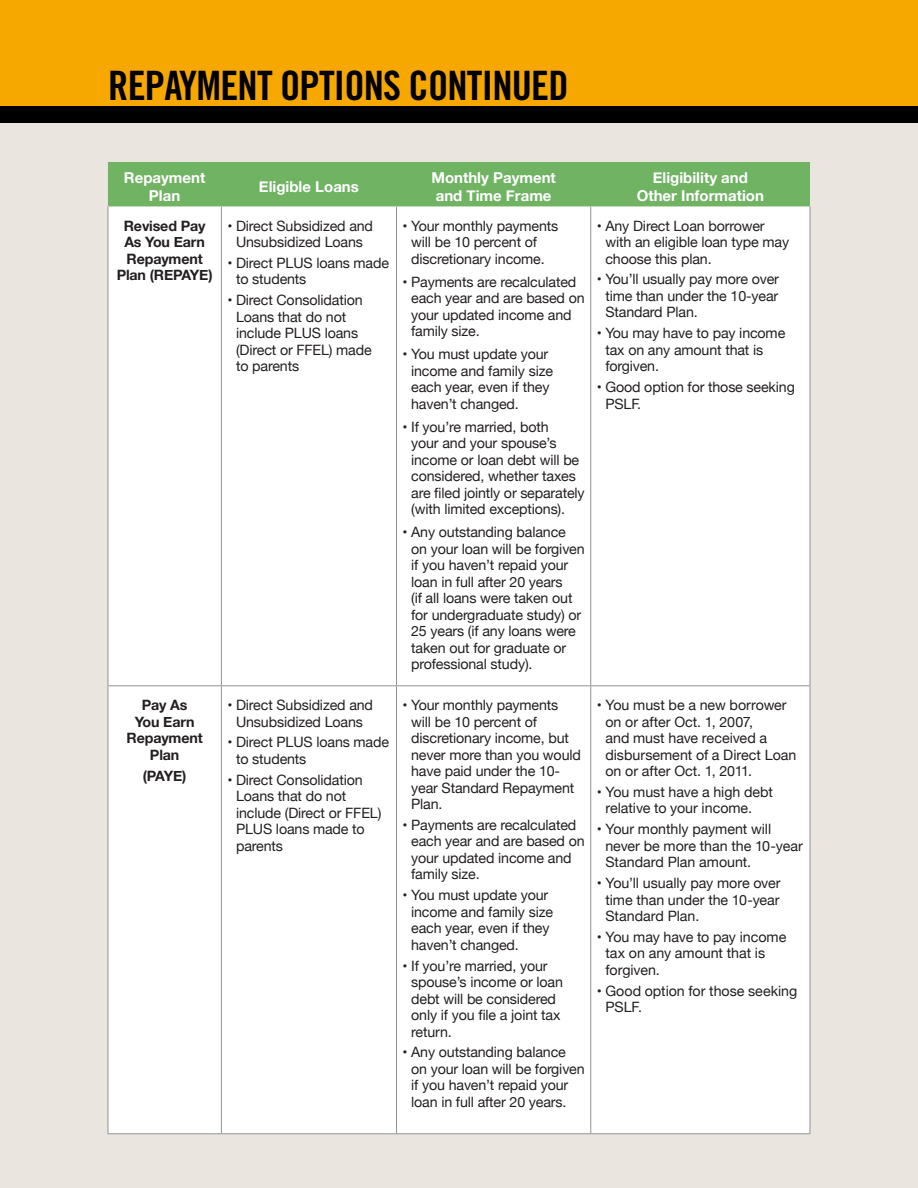
<style>
.page{position:relative;width:918px;height:1188px;background:#fff}
.page>*{position:absolute;margin:0;border:0;box-sizing:border-box;transform-origin:0 0}
.t1{font:40.5px "Trade Gothic LT Std Bd Cn 20";letter-spacing:-.02em;color:#000}
.t2{font:700 15px/18px "Helvetica Neue";color:#fff;text-align:center}
.t3{font:14.25px/16.5px "Helvetica Neue";letter-spacing:-.01em;color:#231f20}
.t4{font:700 14.25px/16.5px "Helvetica Neue";letter-spacing:-.01em;color:#231f20;text-align:center}
</style>
<div class="page">
<div style="left:0;top:116px;width:918px;height:1072px;background:#eae6df"></div>
<div style="left:0;top:0;width:918px;height:118px;background:#f6a800"></div>
<div style="left:0;top:106px;width:918px;height:17px;background:#000"></div>
<div style="left:108px;top:162px;width:702px;height:45px;background:#6fb363"></div>
<div style="left:109px;top:207px;width:701px;height:926px;background:#fff"></div>
<hr style="left:108px;top:207px;width:1px;height:478px;background:#919295">
<hr style="left:221px;top:207px;width:1px;height:478px;background:#919295">
<hr style="left:396px;top:207px;width:1px;height:478px;background:#919295">
<hr style="left:590px;top:207px;width:1px;height:478px;background:#919295">
<hr style="left:810px;top:207px;width:1px;height:478px;background:#919295">
<hr style="left:108px;top:685px;width:113px;height:1px;background:#919295">
<hr style="left:108px;top:686px;width:1px;height:447px;background:#919295">
<hr style="left:221px;top:685px;width:176px;height:1px;background:#919295">
<hr style="left:221px;top:686px;width:1px;height:447px;background:#919295">
<hr style="left:397px;top:685px;width:194px;height:1px;background:#919295">
<hr style="left:396px;top:686px;width:1px;height:447px;background:#919295">
<hr style="left:591px;top:685px;width:219px;height:1px;background:#919295">
<hr style="left:590px;top:686px;width:1px;height:447px;background:#919295">
<hr style="left:810px;top:686px;width:1px;height:447px;background:#919295">
<hr style="left:108px;top:1133px;width:113px;height:1px;background:#919295">
<hr style="left:221px;top:1133px;width:176px;height:1px;background:#919295">
<hr style="left:397px;top:1133px;width:194px;height:1px;background:#919295">
<hr style="left:591px;top:1133px;width:219px;height:1px;background:#919295">
<p class="t1" style="left:108px;top:61px;width:462px">REPAYMENT OPTIONS CONTINUED</p>
<p class="t2" style="left:124px;top:169px;width:83px">Repayment<br>Plan</p>
<p class="t2" style="left:259px;top:178px;width:101px">Eligible Loans</p>
<p class="t2" style="left:431px;top:169px;width:126px;text-align:left">Monthly Payment and Time Frame</p>
<p class="t2" style="left:637px;top:169px;width:129px">Eligibility and<br>Other Information</p>
<p class="t4" style="left:117px;top:218px;width:97px">Revised Pay<br>As You Earn<br>Repayment<br>Plan (REPAYE)</p>
<p class="t3" style="left:227px;top:218px;width:147px;text-align:center">• Direct Subsidized and<br>Unsubsidized Loans</p>
<p class="t3" style="left:411px;top:218px;width:149px;text-indent:-9px">• Your monthly payments will be 10 percent of discretionary income.</p>
<p class="t3" style="left:411px;top:274px;width:175px;text-indent:-9px">• Payments are recalculated each year and are based on your updated income and family size.</p>
<p class="t3" style="left:411px;top:347px;width:143px;text-indent:-9px">• You must update your income and family size each year, even if they haven’t changed.</p>
<p class="t3" style="left:411px;top:419px;width:175px;text-indent:-9px">• If you’re married, both<br>your and your spouse’s income or loan debt will be considered, whether taxes are filed jointly or separately (with limited exceptions).</p>
<p class="t3" style="left:411px;top:525px;width:175px;text-indent:-9px">• Any outstanding balance on your loan will be forgiven if you haven’t repaid your loan in full after 20 years<br>(if all loans were taken out for undergraduate study) or<br>25 years (if any loans were taken out for graduate or professional study).</p>
<p class="t3" style="left:605px;top:218px;width:185px;text-indent:-9px">• Any Direct Loan borrower with an eligible loan type may choose this plan.</p>
<p class="t3" style="left:605px;top:272px;width:175px;text-align:justify;text-indent:-9px">• You’ll usually pay more over time than under the 10-year Standard Plan.</p>
<p class="t3" style="left:605px;top:326px;width:181px;text-indent:-9px">• You may have to pay income tax on any amount that is forgiven.</p>
<p class="t3" style="left:605px;top:380px;width:191px;text-indent:-9px">• Good option for those seeking<br>PSLF.</p>
<p class="t3" style="left:236px;top:255px;width:155px;text-indent:-9px">• Direct PLUS loans made to students</p>
<p class="t3" style="left:236px;top:293px;width:137px;text-indent:-9px">• Direct Consolidation<br>Loans that do not include PLUS loans (Direct or FFEL) made to parents</p>
<p class="t4" style="left:127px;top:698px;width:78px">Pay As<br>You Earn<br>Repayment<br>Plan</p>
<p class="t4" style="left:143px;top:768px;width:45px">(PAYE)</p>
<p class="t3" style="left:227px;top:698px;width:147px;text-align:center">• Direct Subsidized and<br>Unsubsidized Loans</p>
<p class="t3" style="left:236px;top:735px;width:155px;text-indent:-9px">• Direct PLUS loans made to students</p>
<p class="t3" style="left:236px;top:772px;width:147px;text-indent:-9px">• Direct Consolidation<br>Loans that do not include (Direct or FFEL)<br>PLUS loans made to parents</p>
<p class="t3" style="left:411px;top:698px;width:171px;text-indent:-9px">• Your monthly payments will be 10 percent of discretionary income, but never more than you would have paid under the 10- year Standard Repayment<br>Plan.</p>
<p class="t3" style="left:411px;top:817px;width:175px;text-indent:-9px">• Payments are recalculated each year and are based on your updated income and family size.</p>
<p class="t3" style="left:411px;top:888px;width:143px;text-indent:-9px">• You must update your income and family size each year, even if they haven’t changed.</p>
<p class="t3" style="left:411px;top:958px;width:153px;text-indent:-9px">• If you’re married, your spouse’s income or loan debt will be considered only if you file a joint tax return.</p>
<p class="t3" style="left:411px;top:1045px;width:175px;text-indent:-9px">• Any outstanding balance on your loan will be forgiven if you haven’t repaid your loan in full after 20 years.</p>
<p class="t3" style="left:605px;top:698px;width:193px;text-indent:-9px">• You must be a new borrower on or after Oct. 1, 2007,<br>and must have received a disbursement of a Direct Loan on or after Oct. 1, 2011.</p>
<p class="t3" style="left:605px;top:784px;width:169px;text-indent:-9px">• You must have a high debt relative to your income.</p>
<p class="t3" style="left:605px;top:822px;width:199px;text-indent:-9px">• Your monthly payment will never be more than the 10-year<br>Standard Plan amount.</p>
<p class="t3" style="left:605px;top:876px;width:177px;text-align:justify;text-indent:-9px">• You’ll usually pay more over time than under the 10-year Standard Plan.</p>
<p class="t3" style="left:605px;top:929px;width:183px;text-indent:-9px">• You may have to pay income tax on any amount that is forgiven.</p>
<p class="t3" style="left:605px;top:983px;width:193px;text-indent:-9px">• Good option for those seeking<br>PSLF.</p>
</div>
